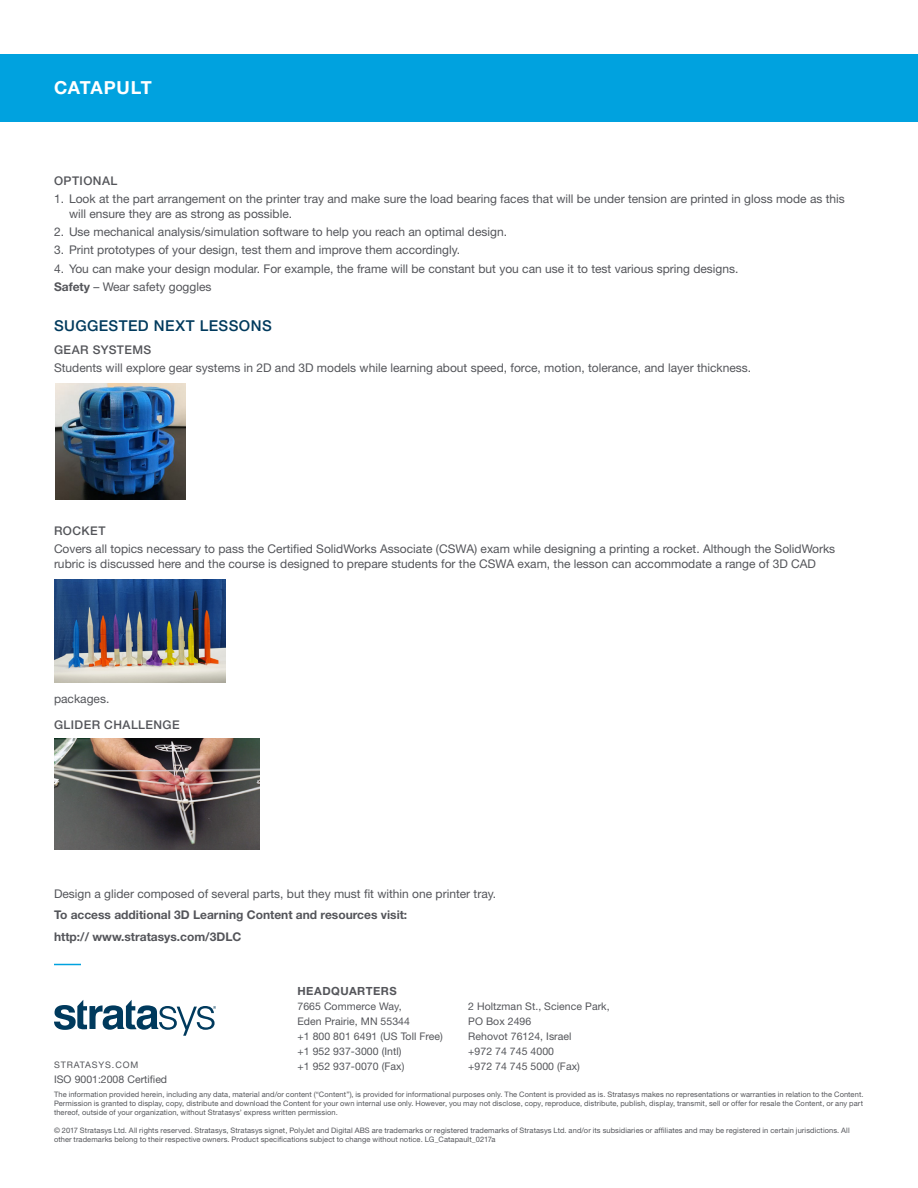
<style>
.page{position:relative;width:918px;height:1188px;background:#fff}
.page>*{position:absolute;margin:0;border:0;box-sizing:border-box;transform-origin:0 0}
.t1{font:700 18px "Helvetica Neue LT Std";letter-spacing:.03em;color:#fff}
.Paragraph_Header{font:500 15px "Helvetica Neue LT Std";letter-spacing:.025em;color:#003a5d}
.BODY{font:12px/15px "Helvetica Neue LT Std";color:#54555a}
.CONT_-_Manual_Bullet{font:12px/15px "Helvetica Neue LT Std";color:#54555a}
.BODY-2{font:700 12px "Helvetica Neue LT Std";color:#54555a}
.Paragraph_Sub_Head{font:500 12px "Helvetica Neue LT Std";letter-spacing:.035em;color:#54555a}
.t2{font:700 11.25px "Helvetica Neue LT Std";letter-spacing:.04em;color:#54555a}
.t3{font:10.5px/15px "Helvetica Neue LT Std";letter-spacing:.005em;color:#54555a}
.t4{font:9px "Helvetica Neue LT Std";letter-spacing:.1em;color:#54555a}
.t5{font:7.5px/9px "Helvetica Neue LT Std";letter-spacing:.01em;color:#54555a;text-align:justify}
.s1{font-weight:700}
</style>
<div class="page">
<svg style="left:54px;top:1000px;width:162px;height:36px"></svg>
<svg style="left:54px;top:964px;width:27px;height:1px"></svg>
<img style="left:54px;top:580px;width:172px;height:102px">
<img style="left:54px;top:738px;width:205px;height:112px">
<img style="left:55px;top:383px;width:130px;height:117px">
<div style="left:0;top:54px;width:918px;height:68px;background:#00a2df"></div>
<h1 class="t1" style="left:54px;top:77px;width:99px">CATAPULT</h1>
<p class="Paragraph_Sub_Head" style="left:54px;top:173px;width:65px">OPTIONAL</p>
<p class="CONT_-_Manual_Bullet" style="left:69px;top:191px;width:777px;text-indent:-15px">1. Look at the part arrangement on the printer tray and make sure the load bearing faces that will be under tension are printed in gloss mode as this will ensure they are as strong as possible.</p>
<p class="CONT_-_Manual_Bullet" style="left:54px;top:224px;width:455px">2. Use mechanical analysis/simulation software to help you reach an optimal design.</p>
<p class="CONT_-_Manual_Bullet" style="left:54px;top:243px;width:408px">3. Print prototypes of your design, test them and improve them accordingly.</p>
<p class="CONT_-_Manual_Bullet" style="left:54px;top:261px;width:686px">4. You can make your design modular. For example, the frame will be constant but you can use it to test various spring designs.</p>
<p class="BODY" style="left:54px;top:279px;width:159px"><span class="s1">Safety</span> – Wear safety goggles</p>
<p class="Paragraph_Header" style="left:54px;top:316px;width:219px">SUGGESTED NEXT LESSONS</p>
<p class="Paragraph_Sub_Head" style="left:54px;top:342px;width:99px">GEAR SYSTEMS</p>
<p class="BODY" style="left:54px;top:360px;width:699px">Students will explore gear systems in 2D and 3D models while learning about speed, force, motion, tolerance, and layer thickness.</p>
<p class="Paragraph_Sub_Head" style="left:54px;top:523px;width:53px">ROCKET</p>
<p class="BODY" style="left:54px;top:541px;width:783px">Covers all topics necessary to pass the Certified SolidWorks Associate (CSWA) exam while designing a printing a rocket. Although the SolidWorks rubric is discussed here and the course is designed to prepare students for the CSWA exam, the lesson can accommodate a range of 3D CAD</p>
<p class="BODY" style="left:54px;top:691px;width:57px">packages.</p>
<p class="Paragraph_Sub_Head" style="left:54px;top:718px;width:127px">GLIDER CHALLENGE</p>
<p class="BODY" style="left:54px;top:886px;width:444px">Design a glider composed of several parts, but they must fit within one printer tray.</p>
<p class="BODY-2" style="left:54px;top:908px;width:355px">To access additional 3D Learning Content and resources visit:</p>
<p class="BODY-2" style="left:54px;top:929px;width:189px">http:// www.stratasys.com/3DLC</p>
<h3 class="t2" style="left:297px;top:984px;width:101px">HEADQUARTERS</h3>
<h3 class="t3" style="left:297px;top:999px;width:147px">7665 Commerce Way,<br>Eden Prairie, MN 55344<br>+1 800 801 6491 (US Toll Free) +1 952 937-3000 (Intl)<br>+1 952 937-0070 (Fax)</h3>
<h3 class="t3" style="left:468px;top:999px;width:143px">2 Holtzman St., Science Park,<br>PO Box 2496<br>Rehovot 76124, Israel<br>+972 74 745 4000<br>+972 74 745 5000 (Fax)</h3>
<p class="t5" style="left:54px;top:1089px;width:811px">The information provided herein, including any data, material and/or content (“Content”), is provided for informational purposes only. The Content is provided as is. Stratasys makes no representations or warranties in relation to the Content.<br>Permission is granted to display, copy, distribute and download the Content for your own internal use only. However, you may not disclose, copy, reproduce, distribute, publish, display, transmit, sell or offer for resale the Content, or any part thereof, outside of your organization, without Stratasys’ express written permission.</p>
<p class="t5" style="left:54px;top:1125px;width:797px">© 2017 Stratasys Ltd. All rights reserved. Stratasys, Stratasys signet, PolyJet and Digital ABS are trademarks or registered trademarks of Stratasys Ltd. and/or its subsidiaries or affiliates and may be registered in certain jurisdictions. All other trademarks belong to their respective owners. Product specifications subject to change without notice. LG_Catapault_0217a</p>
<p class="t4" style="left:54px;top:1059px;width:86px">STRATASYS.COM</p>
<h3 class="t3" style="left:54px;top:1072px;width:115px">ISO 9001:2008 Certified</h3>
</div>
